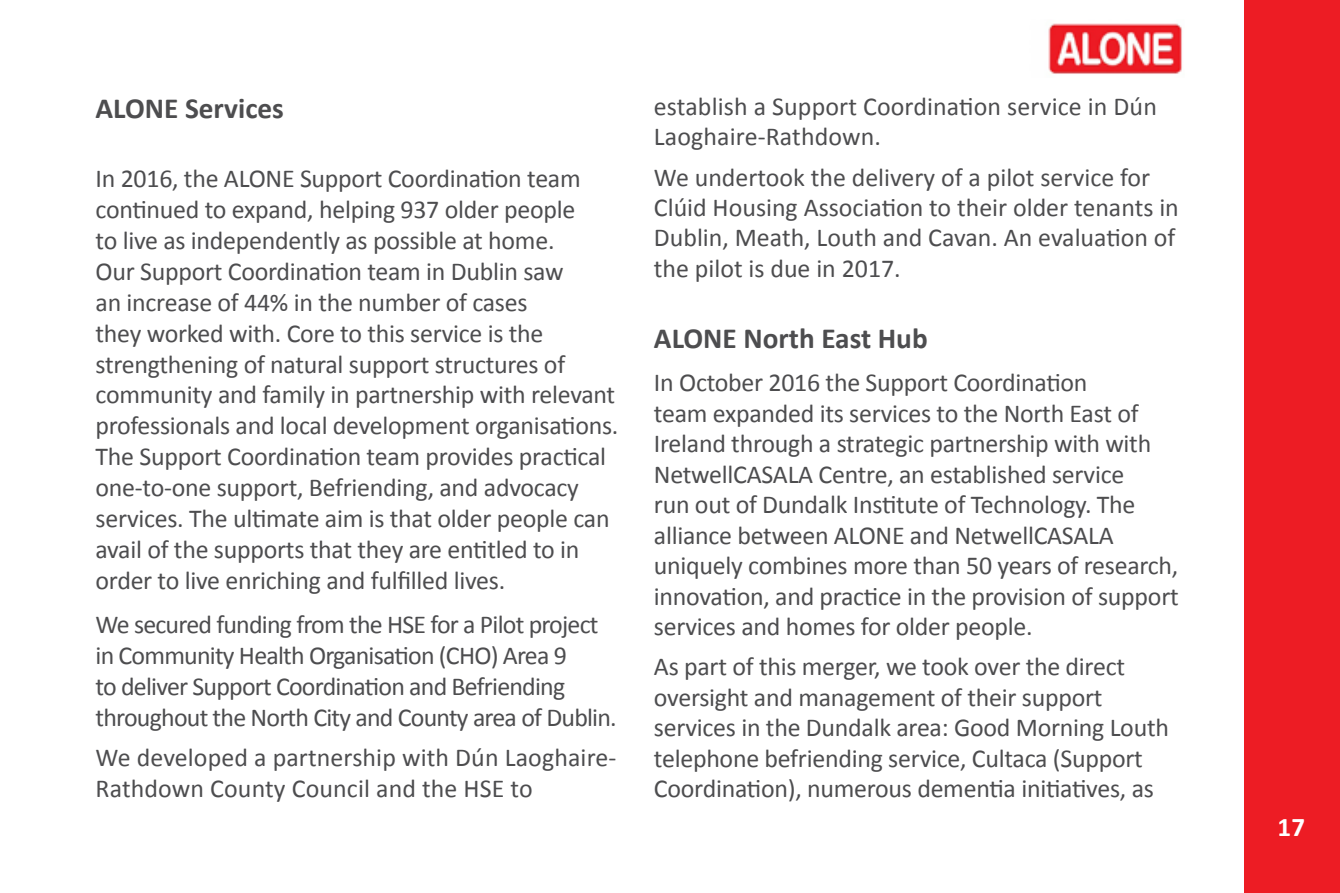
<style>
.page{position:relative;width:1340px;height:893px;background:#fff}
.page>*{position:absolute;margin:0;border:0;box-sizing:border-box;transform-origin:0 0}
.t1{font:700 29.25px "Calibri";color:#4d4d4f}
.t2{font:700 27px "Calibri";color:#fff}
.t3{font:25.88px/30.4px "Calibri";letter-spacing:-.01em;color:#4d4d4f}
.t4{font:25.88px/31.1px "Calibri";letter-spacing:-.03em;color:#4d4d4f}
</style>
<div class="page">
<div style="left:1244px;top:0;width:95px;height:893px;background:#ed1c24"></div>
<img style="left:1048px;top:23px;width:134px;height:51px">
<p class="t1" style="left:96px;top:90px;width:190px">ALONE Services</p>
<p class="t3" style="left:96px;top:163px;width:524px;line-height:31.1px">In 2016, the ALONE Support Coordination team continued to expand, helping 937 older people<br>to live as independently as possible at home.<br>Our Support Coordination team in Dublin saw<br>an increase of 44% in the number of cases<br>they worked with. Core to this service is the strengthening of natural support structures of community and family in partnership with relevant professionals and local development organisations.<br>The Support Coordination team provides practical one-to-one support, Befriending, and advocacy services. The ultimate aim is that older people can avail of the supports that they are entitled to in order to live enriching and fulfilled lives.</p>
<p class="t4" style="left:96px;top:609px;width:523px">We secured funding from the HSE for a Pilot project in Community Health Organisation (CHO) Area 9<br>to deliver Support Coordination and Befriending throughout the North City and County area of Dublin.</p>
<p class="t3" style="left:96px;top:742px;width:522px;line-height:31.1px">We developed a partnership with Dún Laoghaire-<br>Rathdown County Council and the HSE to</p>
<p class="t3" style="left:654px;top:91px;width:504px">establish a Support Coordination service in Dún<br>Laoghaire-Rathdown.</p>
<p class="t3" style="left:654px;top:162px;width:526px">We undertook the delivery of a pilot service for Clúid Housing Association to their older tenants in Dublin, Meath, Louth and Cavan. An evaluation of the pilot is due in 2017.</p>
<p class="t1" style="left:654px;top:320px;width:275px">ALONE North East Hub</p>
<p class="t3" style="left:654px;top:368px;width:526px">In October 2016 the Support Coordination<br>team expanded its services to the North East of Ireland through a strategic partnership with with NetwellCASALA Centre, an established service<br>run out of Dundalk Institute of Technology. The alliance between ALONE and NetwellCASALA uniquely combines more than 50 years of research, innovation, and practice in the provision of support services and homes for older people.</p>
<p class="t3" style="left:654px;top:652px;width:516px">As part of this merger, we took over the direct oversight and management of their support services in the Dundalk area: Good Morning Louth telephone befriending service, Cultaca (Support Coordination), numerous dementia initiatives, as</p>
<p class="t2" style="left:1277px;top:810px;width:29px">17</p>
</div>
